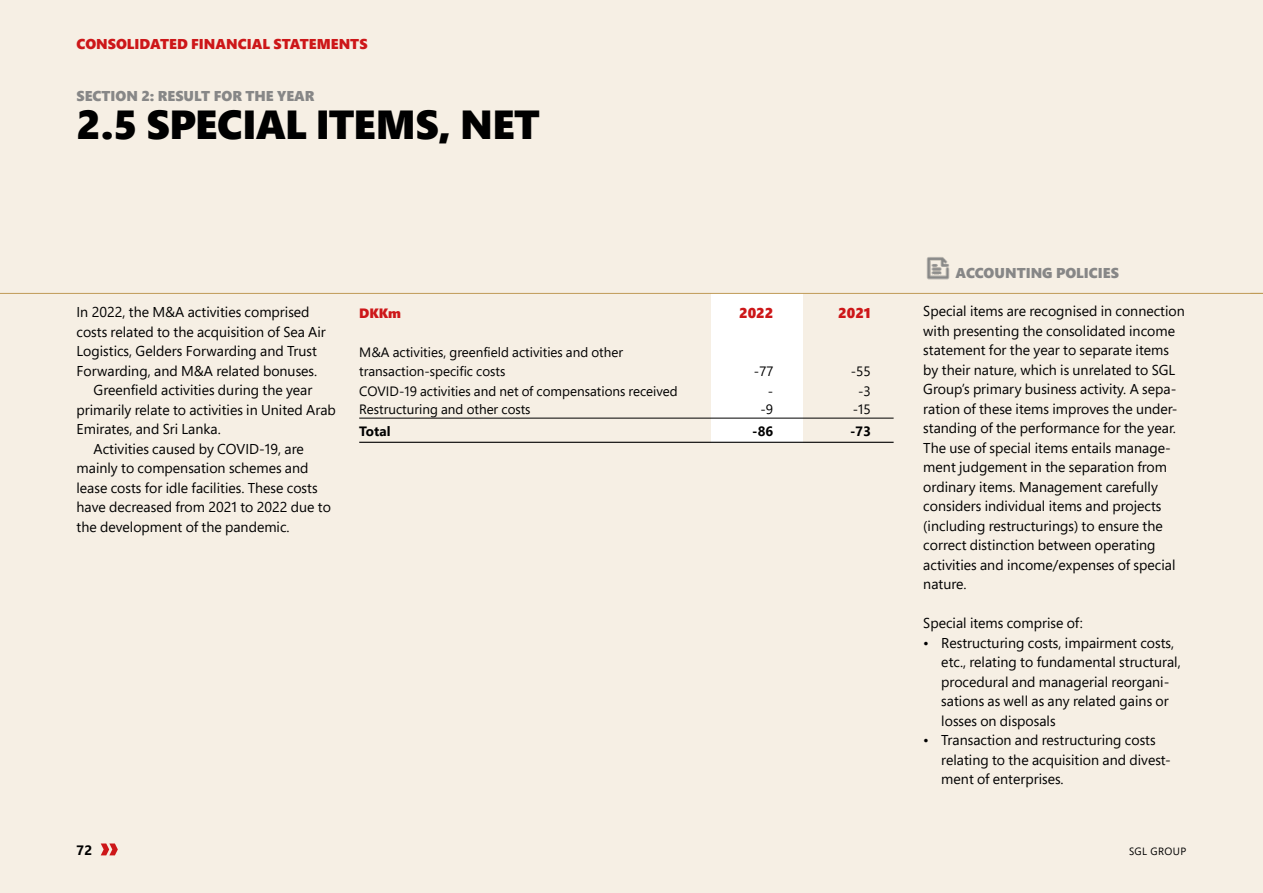
<style>
.page{position:relative;width:1263px;height:893px;background:#f6efe4}
.page>*{position:absolute;margin:0;border:0;box-sizing:border-box;transform-origin:0 0}
.t1{font:900 40.5px "Segoe Pro";letter-spacing:-.015em;color:#000}
.t2{font:14.25px/19.5px "Segoe Pro";color:#000}
.t3{font:900 14.25px "Segoe Pro";color:#878787}
.t4{font:900 14.25px "Segoe Pro";color:#cd1719}
.t5{font:700 13.65px "Segoe Pro";color:#000}
.t6{font:13.5px/19.5px "Segoe Pro";color:#000}
.t7{font:700 13.5px "Segoe Pro";color:#000}
.t8{font:900 13.5px "Segoe Pro";color:#cd1719}
.t9{font:10.5px "Segoe Pro";letter-spacing:.04em;color:#000}
</style>
<div class="page">
<div style="left:711px;top:293px;width:91px;height:149px;background:#fff"></div>
<hr style="left:359px;top:418px;width:535px;height:1px;background:#000">
<hr style="left:359px;top:442px;width:535px;height:1px;background:#000">
<img style="left:926px;top:257px;width:24px;height:23px">
<hr style="left:0;top:293px;width:1263px;height:1px;background:#c09b57">
<svg style="left:101px;top:843px;width:17px;height:12px"></svg>
<p class="t4" style="left:77px;top:34px;width:292px">CONSOLIDATED FINANCIAL STATEMENTS</p>
<p class="t3" style="left:77px;top:86px;width:240px">SECTION 2: RESULT FOR THE YEAR</p>
<h1 class="t1" style="left:77px;top:96px;width:465px">2.5 SPECIAL ITEMS, NET</h1>
<p class="t2" style="left:77px;top:302px;width:235px">In 2022, the M&amp;A activities comprised</p>
<p class="t2" style="left:77px;top:322px;width:251px">costs related to the acquisition of Sea Air</p>
<p class="t2" style="left:77px;top:341px;width:242px">Logistics, Gelders Forwarding and Trust</p>
<p class="t2" style="left:77px;top:361px;width:242px">Forwarding, and M&amp;A related bonuses.</p>
<p class="t2" style="left:94px;top:380px;width:220px">Greenfield activities during the year</p>
<p class="t2" style="left:77px;top:400px;width:261px">primarily relate to activities in United Arab</p>
<p class="t2" style="left:77px;top:419px;width:146px">Emirates, and Sri Lanka.</p>
<p class="t2" style="left:94px;top:439px;width:212px">Activities caused by COVID-19, are</p>
<p class="t2" style="left:77px;top:458px;width:234px">mainly to compensation schemes and</p>
<p class="t2" style="left:77px;top:478px;width:243px">lease costs for idle facilities. These costs</p>
<p class="t2" style="left:77px;top:497px;width:256px">have decreased from 2021 to 2022 due to</p>
<p class="t2" style="left:77px;top:517px;width:215px">the development of the pandemic.</p>
<p class="t8" style="left:359px;top:303px;width:43px">DKKm</p>
<p class="t4" style="left:739px;top:302px;width:36px">2022</p>
<p class="t4" style="left:838px;top:302px;width:34px">2021</p>
<p class="t6" style="left:359px;top:342px;width:265px">M&amp;A activities, greenfield activities and other transaction-specific costs</p>
<p class="t6" style="left:754px;top:361px;width:21px">-77</p>
<p class="t6" style="left:851px;top:361px;width:21px">-55</p>
<p class="t6" style="left:359px;top:381px;width:320px">COVID-19 activities and net of compensations received</p>
<p class="t6" style="left:768px;top:381px;width:7px">-</p>
<p class="t6" style="left:858px;top:381px;width:14px">-3</p>
<p class="t6" style="left:359px;top:399px;width:173px">Restructuring and other costs</p>
<p class="t6" style="left:760px;top:399px;width:14px">-9</p>
<p class="t6" style="left:853px;top:399px;width:19px">-15</p>
<p class="t7" style="left:359px;top:421px;width:33px">Total</p>
<p class="t7" style="left:752px;top:421px;width:22px">-86</p>
<p class="t7" style="left:850px;top:421px;width:22px">-73</p>
<p class="t3" style="left:955px;top:263px;width:165px">ACCOUNTING POLICIES</p>
<p class="t2" style="left:923px;top:301px;width:263px">Special items are recognised in connection with presenting the consolidated income statement for the year to separate items by their nature, which is unrelated to SGL Group’s primary business activity. A sepa&shy;ration of these items improves the under&shy;standing of the performance for the year.<br>The use of special items entails manage&shy;ment judgement in the separation from ordinary items. Management carefully considers individual items and projects (including restructurings) to ensure the correct distinction between operating activities and income/expenses of special nature.</p>
<p class="t2" style="left:923px;top:613px;width:161px">Special items comprise of:</p>
<p class="t2" style="left:941px;top:632px;width:241px;text-indent:-18px">• Restructuring costs, impairment costs, etc., relating to fundamental structural, procedural and managerial reorgani&shy;sations as well as any related gains or losses on disposals</p>
<p class="t2" style="left:941px;top:730px;width:231px;text-indent:-18px">• Transaction and restructuring costs relating to the acquisition and divest&shy;ment of enterprises.</p>
<p class="t5" style="left:77px;top:840px;width:17px">72</p>
<p class="t9" style="left:1129px;top:844px;width:59px">SGL GROUP</p>
</div>
